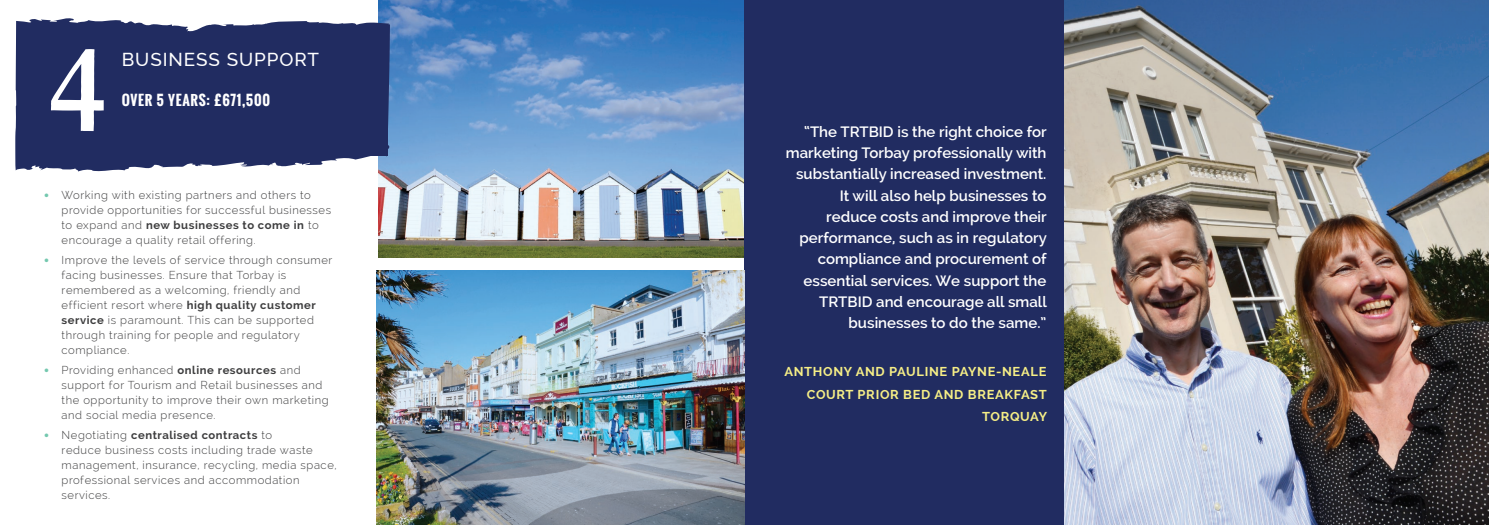
<style>
.page{position:relative;width:1489px;height:525px;background:#fff}
.page>*{position:absolute;margin:0;border:0;box-sizing:border-box;transform-origin:0 0}
.t1{font:700 125px "Garamond";color:#fff}
.t2{font:500 18.75px "Raleway";letter-spacing:.05em;color:#fff}
.t3{font:600 15px/21.2px "Raleway";color:#fff;text-align:right}
.t4{font:700 13.75px "Oswald";letter-spacing:.05em;color:#fff}
.t5{font:700 12.88px/22.1px "Raleway";letter-spacing:.05em;color:#f6ee86;text-align:right}
.t6{font:300 11.25px/15px "Raleway";letter-spacing:.05em;color:#3e3e3f}
.s1{font-family:"Interstate";font-weight:700;font-size:10px;color:#74c8af}
.s2{font-weight:700}
</style>
<div class="page">
<img style="left:378px;top:0;width:366px;height:258px">
<svg style="left:15px;top:16px;width:407px;height:156px;fill:#212c61"></svg>
<img style="left:1063px;top:0;width:425px;height:524px">
<div style="left:744px;top:0;width:319px;height:524px;background:#212c61"></div>
<img style="left:376px;top:270px;width:368px;height:254px">
<h1 class="t1" style="left:48px;top:15px;width:60px">4</h1>
<h2 class="t2" style="left:122px;top:48px;width:199px">BUSINESS SUPPORT</h2>
<p class="t4" style="left:122px;top:90px;width:150px">OVER 5 YEARS: £671,500</p>
<p class="t6" style="left:62px;top:187px;width:271px;text-indent:-18px"><span class="s1">•</span> Working with existing partners and others to provide opportunities for successful businesses to expand and <span class="s2">new businesses to come in</span> to encourage a quality retail offering.</p>
<p class="t6" style="left:62px;top:252px;width:272px;text-indent:-18px"><span class="s1">•</span> Improve the levels of service through consumer facing businesses. Ensure that Torbay is remembered as a welcoming, friendly and efficient resort where <span class="s2">high quality customer service</span> is paramount. This can be supported through training for people and regulatory compliance.</p>
<p class="t6" style="left:62px;top:362px;width:268px;text-indent:-18px"><span class="s1">•</span> Providing enhanced <span class="s2">online resources</span> and support for Tourism and Retail businesses and the opportunity to improve their own marketing and social media presence.</p>
<p class="t6" style="left:62px;top:427px;width:276px;text-indent:-18px"><span class="s1">•</span> Negotiating <span class="s2">centralised contracts</span> to<br>reduce business costs including trade waste management, insurance, recycling, media space, professional services and accommodation services.</p>
<p class="t3" style="left:785px;top:121px;width:262px">“The TRTBID is the right choice for marketing Torbay professionally with substantially increased investment.<br>It will also help businesses to reduce costs and improve their performance, such as in regulatory compliance and procurement of essential services. We support the TRTBID and encourage all small businesses to do the same.”</p>
<p class="t5" style="left:784px;top:361px;width:264px">ANTHONY AND PAULINE PAYNE-NEALE<br>COURT PRIOR BED AND BREAKFAST<br>TORQUAY</p>
</div>
